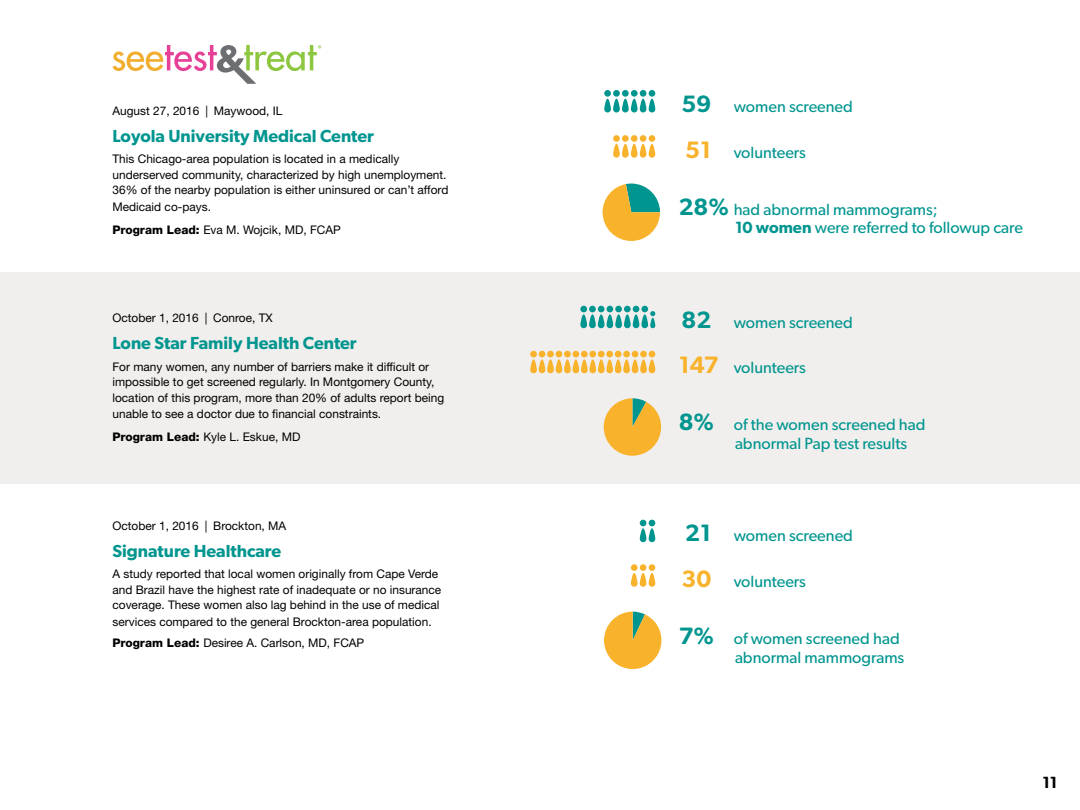
<style>
.page{position:relative;width:1080px;height:810px;background:#fff}
.page>*{position:absolute;margin:0;border:0;box-sizing:border-box;transform-origin:0 0}
.t1{font:600 17.5px "Gibson";color:#00958f}
.t2{font:16.25px/18.8px "Gibson";color:#00958f}
.t3{font:600 16.25px "Gibson";color:#000}
.t4{font:11.88px/15.9px "Helvetica Neue LT Std";color:#000}
.s1{font-weight:800}
.s2{font-weight:600;font-size:23.75px}
.s3{font-weight:600;font-size:23.75px;color:#f8b22b}
.s4{font-weight:600}
</style>
<div class="page">
<div style="left:0;top:273px;width:1080px;height:211px;background:#f1efed"></div>
<svg style="left:112px;top:45px;width:209px;height:39px"></svg>
<svg style="left:603px;top:184px;width:57px;height:57px"></svg>
<div style="left:622px;top:90px;width:7px;height:7px;background:#00958f;border-radius:50%"></div>
<svg style="left:622px;top:99px;width:7px;height:14px"></svg>
<div style="left:631px;top:90px;width:7px;height:7px;background:#00958f;border-radius:50%"></div>
<svg style="left:631px;top:99px;width:7px;height:14px"></svg>
<div style="left:640px;top:90px;width:6px;height:7px;background:#00958f;border-radius:50%"></div>
<div style="left:640px;top:99px;width:6px;height:14px;background:#00958f;border-radius:3px"></div>
<div style="left:649px;top:90px;width:6px;height:7px;background:#00958f;border-radius:50%"></div>
<div style="left:649px;top:99px;width:6px;height:14px;background:#00958f;border-radius:3px"></div>
<div style="left:604px;top:90px;width:7px;height:7px;background:#00958f;border-radius:50%"></div>
<svg style="left:604px;top:99px;width:7px;height:14px"></svg>
<div style="left:613px;top:90px;width:7px;height:7px;background:#00958f;border-radius:50%"></div>
<svg style="left:613px;top:99px;width:7px;height:14px"></svg>
<div style="left:622px;top:135px;width:7px;height:7px;background:#f8b22b;border-radius:50%"></div>
<svg style="left:622px;top:144px;width:7px;height:14px"></svg>
<div style="left:631px;top:135px;width:7px;height:7px;background:#f8b22b;border-radius:50%"></div>
<svg style="left:631px;top:144px;width:7px;height:14px"></svg>
<div style="left:640px;top:135px;width:6px;height:7px;background:#f8b22b;border-radius:50%"></div>
<div style="left:640px;top:144px;width:6px;height:14px;background:#f8b22b;border-radius:3px"></div>
<div style="left:649px;top:135px;width:6px;height:7px;background:#f8b22b;border-radius:50%"></div>
<div style="left:649px;top:144px;width:6px;height:14px;background:#f8b22b;border-radius:3px"></div>
<div style="left:613px;top:135px;width:7px;height:7px;background:#f8b22b;border-radius:50%"></div>
<svg style="left:613px;top:144px;width:7px;height:14px"></svg>
<svg style="left:604px;top:398px;width:57px;height:58px"></svg>
<div style="left:615px;top:306px;width:7px;height:6px;background:#00958f;border-radius:50%"></div>
<svg style="left:615px;top:314px;width:7px;height:14px"></svg>
<svg style="left:607px;top:306px;width:6px;height:6px"></svg>
<div style="left:607px;top:314px;width:6px;height:14px;background:#00958f;border-radius:3px"></div>
<div style="left:624px;top:306px;width:7px;height:6px;background:#00958f;border-radius:50%"></div>
<svg style="left:624px;top:314px;width:7px;height:14px"></svg>
<div style="left:598px;top:306px;width:7px;height:6px;background:#00958f;border-radius:50%"></div>
<svg style="left:598px;top:314px;width:7px;height:14px"></svg>
<svg style="left:633px;top:306px;width:6px;height:6px"></svg>
<div style="left:633px;top:314px;width:6px;height:14px;background:#00958f;border-radius:3px"></div>
<div style="left:641px;top:306px;width:7px;height:6px;background:#00958f;border-radius:50%"></div>
<svg style="left:641px;top:314px;width:7px;height:14px"></svg>
<div style="left:589px;top:306px;width:7px;height:6px;background:#00958f;border-radius:50%"></div>
<svg style="left:589px;top:314px;width:7px;height:14px"></svg>
<div style="left:580px;top:306px;width:7px;height:6px;background:#00958f;border-radius:50%"></div>
<svg style="left:580px;top:314px;width:7px;height:14px"></svg>
<svg style="left:650px;top:311px;width:5px;height:5px"></svg>
<div style="left:650px;top:318px;width:5px;height:10px;background:#00958f;border-radius:3px"></div>
<svg style="left:615px;top:351px;width:6px;height:6px"></svg>
<div style="left:615px;top:359px;width:6px;height:14px;background:#f8b22b;border-radius:3px"></div>
<div style="left:606px;top:351px;width:7px;height:6px;background:#f8b22b;border-radius:50%"></div>
<svg style="left:606px;top:359px;width:7px;height:14px"></svg>
<div style="left:623px;top:351px;width:7px;height:6px;background:#f8b22b;border-radius:50%"></div>
<svg style="left:623px;top:359px;width:7px;height:14px"></svg>
<div style="left:598px;top:351px;width:7px;height:6px;background:#f8b22b;border-radius:50%"></div>
<svg style="left:598px;top:359px;width:7px;height:14px"></svg>
<svg style="left:632px;top:351px;width:6px;height:6px"></svg>
<div style="left:632px;top:359px;width:6px;height:14px;background:#f8b22b;border-radius:3px"></div>
<div style="left:640px;top:351px;width:7px;height:6px;background:#f8b22b;border-radius:50%"></div>
<svg style="left:640px;top:359px;width:7px;height:14px"></svg>
<svg style="left:649px;top:351px;width:6px;height:6px"></svg>
<div style="left:649px;top:359px;width:6px;height:14px;background:#f8b22b;border-radius:3px"></div>
<div style="left:589px;top:351px;width:7px;height:6px;background:#f8b22b;border-radius:50%"></div>
<svg style="left:589px;top:359px;width:7px;height:14px"></svg>
<div style="left:530px;top:351px;width:7px;height:6px;background:#f8b22b;border-radius:50%"></div>
<svg style="left:530px;top:359px;width:7px;height:14px"></svg>
<svg style="left:539px;top:351px;width:6px;height:6px"></svg>
<div style="left:539px;top:359px;width:6px;height:14px;background:#f8b22b;border-radius:3px"></div>
<div style="left:581px;top:351px;width:7px;height:6px;background:#f8b22b;border-radius:50%"></div>
<svg style="left:581px;top:359px;width:7px;height:14px"></svg>
<div style="left:547px;top:351px;width:7px;height:6px;background:#f8b22b;border-radius:50%"></div>
<svg style="left:547px;top:359px;width:7px;height:14px"></svg>
<svg style="left:573px;top:351px;width:6px;height:6px"></svg>
<div style="left:573px;top:359px;width:6px;height:14px;background:#f8b22b;border-radius:3px"></div>
<svg style="left:556px;top:351px;width:6px;height:6px"></svg>
<div style="left:556px;top:359px;width:6px;height:14px;background:#f8b22b;border-radius:3px"></div>
<div style="left:564px;top:351px;width:7px;height:6px;background:#f8b22b;border-radius:50%"></div>
<svg style="left:564px;top:359px;width:7px;height:14px"></svg>
<svg style="left:604px;top:612px;width:57px;height:57px"></svg>
<div style="left:640px;top:528px;width:6px;height:14px;background:#00958f;border-radius:3px"></div>
<svg style="left:640px;top:520px;width:15px;height:6px"></svg>
<div style="left:649px;top:528px;width:6px;height:14px;background:#00958f;border-radius:3px"></div>
<div style="left:631px;top:564px;width:7px;height:7px;background:#f8b22b;border-radius:50%"></div>
<svg style="left:631px;top:573px;width:7px;height:14px"></svg>
<div style="left:640px;top:564px;width:6px;height:7px;background:#f8b22b;border-radius:50%"></div>
<div style="left:640px;top:573px;width:6px;height:14px;background:#f8b22b;border-radius:3px"></div>
<div style="left:649px;top:564px;width:6px;height:7px;background:#f8b22b;border-radius:50%"></div>
<div style="left:649px;top:573px;width:6px;height:14px;background:#f8b22b;border-radius:3px"></div>
<p class="t4" style="left:112px;top:103px;width:172px">August 27, 2016 | Maywood, IL</p>
<h1 class="t1" style="left:112px;top:125px;width:263px">Loyola University Medical Center</h1>
<p class="t4" style="left:112px;top:151px;width:337px">This Chicago-area population is located in a medically underserved community, characterized by high unemployment.<br>36% of the nearby population is either uninsured or can’t afford Medicaid co-pays.</p>
<p class="t4" style="left:112px;top:221px;width:230px"><span class="s1">Program Lead:</span> Eva M. Wojcik, MD, FCAP</p>
<p class="t4" style="left:112px;top:310px;width:162px">October 1, 2016 | Conroe, TX</p>
<h1 class="t1" style="left:112px;top:333px;width:246px">Lone Star Family Health Center</h1>
<p class="t4" style="left:112px;top:358px;width:333px">For many women, any number of barriers make it difficult or impossible to get screened regularly. In Montgomery County, location of this program, more than 20% of adults report being unable to see a doctor due to financial constraints.</p>
<p class="t4" style="left:112px;top:429px;width:189px"><span class="s1">Program Lead:</span> Kyle L. Eskue, MD</p>
<p class="t4" style="left:112px;top:518px;width:175px">October 1, 2016 | Brockton, MA</p>
<h1 class="t1" style="left:112px;top:540px;width:170px">Signature Healthcare</h1>
<p class="t4" style="left:112px;top:566px;width:330px">A study reported that local women originally from Cape Verde and Brazil have the highest rate of inadequate or no insurance coverage. These women also lag behind in the use of medical services compared to the general Brockton-area population.</p>
<p class="t4" style="left:112px;top:634px;width:253px"><span class="s1">Program Lead:</span> Desiree A. Carlson, MD, FCAP</p>
<h2 class="t2" style="left:682px;top:97px;width:173px"><span class="s2">59</span> women screened</h2>
<h2 class="t2" style="left:685px;top:142px;width:122px"><span class="s3">51</span> volunteers</h2>
<h2 class="t2" style="left:735px;top:199px;width:290px;text-indent:-56px"><span class="s2">28%</span> had abnormal mammograms;<br><span class="s4">10 women</span> were referred to followup care</h2>
<h2 class="t2" style="left:682px;top:312px;width:173px"><span class="s2">82</span> women screened</h2>
<h2 class="t2" style="left:679px;top:358px;width:129px"><span class="s3">147</span> volunteers</h2>
<h2 class="t2" style="left:735px;top:415px;width:192px;text-indent:-56px"><span class="s2">8%</span> of the women screened had abnormal Pap test results</h2>
<h2 class="t2" style="left:685px;top:526px;width:169px"><span class="s2">21</span> women screened</h2>
<h2 class="t2" style="left:682px;top:572px;width:126px"><span class="s3">30</span> volunteers</h2>
<h2 class="t2" style="left:679px;top:629px;width:227px;text-align:right"><span class="s2">7%</span> of women screened had abnormal mammograms</h2>
<h2 class="t3" style="left:1042px;top:772px;width:17px">11</h2>
</div>
